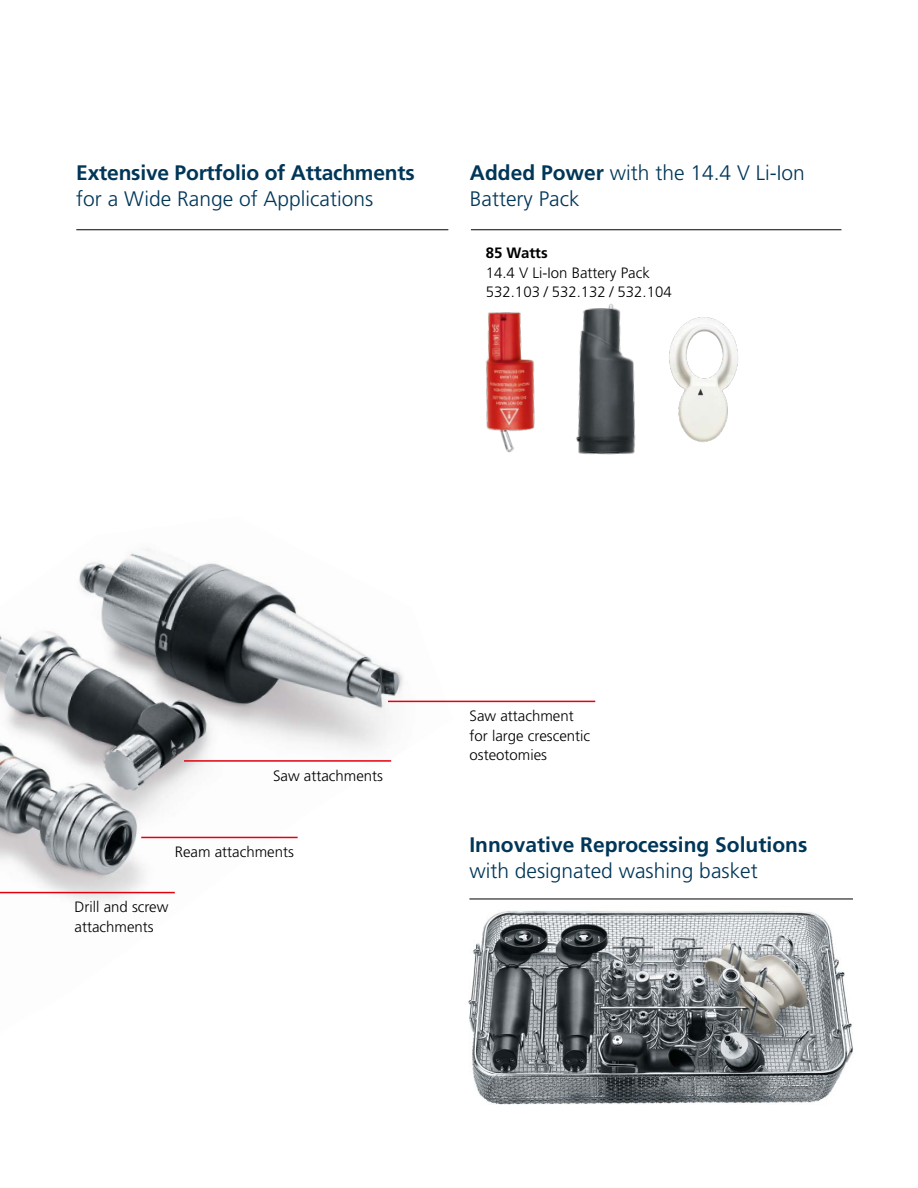
<style>
.page{position:relative;width:918px;height:1188px;background:#fff}
.page>*{position:absolute;margin:0;border:0;box-sizing:border-box;transform-origin:0 0}
._03_Paragraph_Header{font:700 21px/25.5px "Frutiger LT Std";letter-spacing:-.01em;color:#003658}
._03_Paragraph_Header-2{font:300 21px/25.5px "Frutiger LT Std";color:#003658}
._07_Body_Copy{font:300 15px/19.5px "Frutiger LT Std";color:#000}
._07_Body_Copy-2{font:700 15px "Frutiger LT Std";color:#000}
.s1{font-weight:300}
.s2{font-weight:700}
</style>
<div class="page">
<img style="left:0;top:548px;width:453px;height:354px">
<hr style="left:0;top:892px;width:175px;height:1px;background:#e3000f">
<hr style="left:141px;top:837px;width:157px;height:1px;background:#e3000f">
<hr style="left:184px;top:760px;width:207px;height:2px;background:#e3000f">
<hr style="left:388px;top:701px;width:207px;height:1px;background:#e3000f">
<img style="left:468px;top:911px;width:385px;height:194px">
<hr style="left:76px;top:230px;width:372px;height:1px;background:#000">
<hr style="left:471px;top:230px;width:370px;height:1px;background:#000">
<hr style="left:469px;top:899px;width:384px;height:1px;background:#000">
<img style="left:486px;top:312px;width:49px;height:141px">
<img style="left:576px;top:303px;width:60px;height:152px">
<img style="left:669px;top:317px;width:69px;height:125px">
<p class="_03_Paragraph_Header" style="left:76px;top:160px;width:340px">Extensive Portfolio of Attachments <span class="s1">for a Wide Range of Applications</span></p>
<p class="_03_Paragraph_Header-2" style="left:470px;top:161px;width:336px"><span class="s2">Added Power</span> with the 14.4 V Li-Ion<br>Battery Pack</p>
<p class="_07_Body_Copy-2" style="left:486px;top:244px;width:63px">85 Watts</p>
<p class="_07_Body_Copy" style="left:486px;top:263px;width:166px">14.4 V Li-Ion Battery Pack</p>
<p class="_07_Body_Copy" style="left:486px;top:282px;width:187px">532.103 / 532.132 / 532.104</p>
<p class="_07_Body_Copy" style="left:273px;top:766px;width:111px">Saw attachments</p>
<p class="_07_Body_Copy" style="left:175px;top:843px;width:121px">Ream attachments</p>
<p class="_07_Body_Copy" style="left:75px;top:898px;width:95px">Drill and screw attachments</p>
<p class="_07_Body_Copy" style="left:470px;top:706px;width:122px">Saw attachment for large crescentic osteotomies</p>
<p class="_03_Paragraph_Header" style="left:469px;top:832px;width:339px">Innovative Reprocessing Solutions <span class="s1">with designated washing basket</span></p>
</div>
